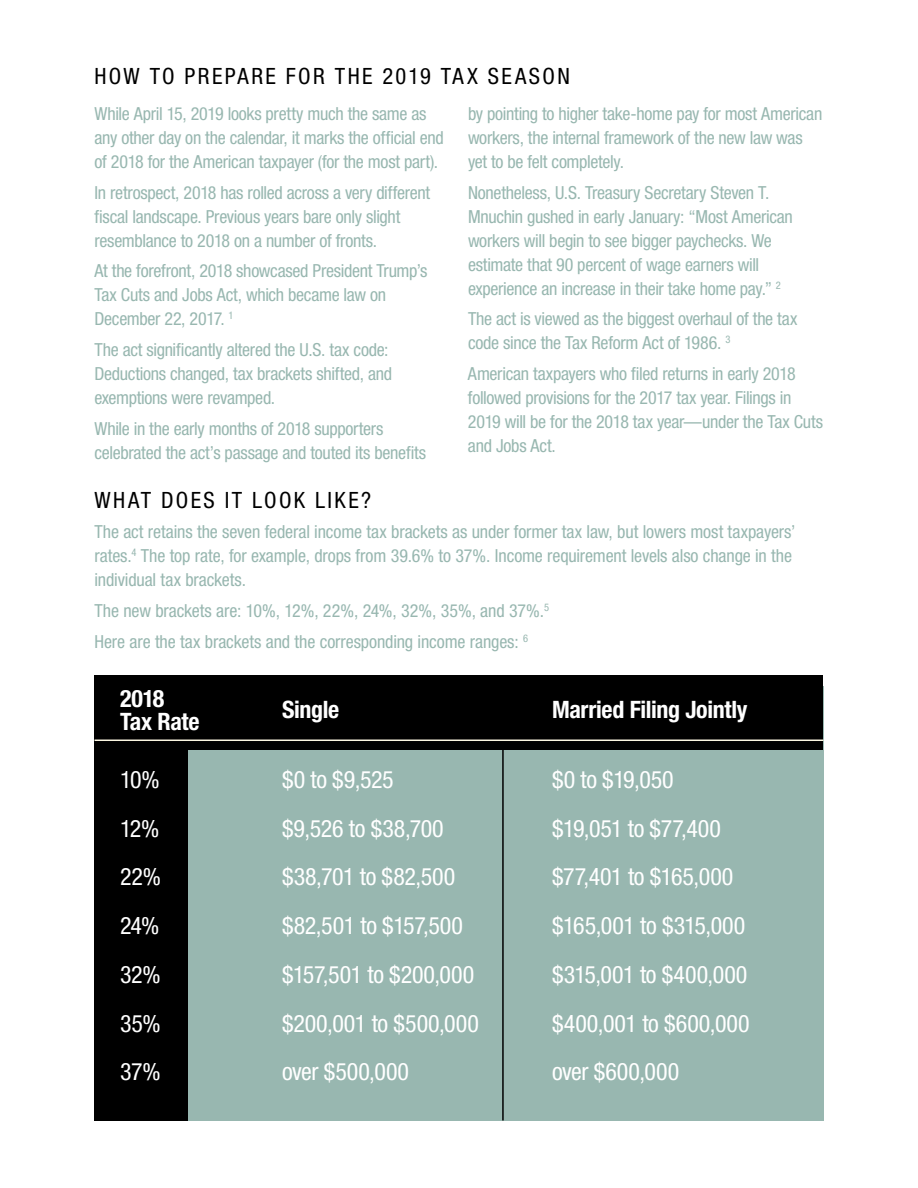
<style>
.page{position:relative;width:918px;height:1188px;background:#fff}
.page>*{position:absolute;margin:0;border:0;box-sizing:border-box;transform-origin:0 0}
.t1{font:condensed 24px "Helvetica Neue LT Std";letter-spacing:-.005em;color:#fff}
.t2{font:700 condensed 24px/22.5px "Helvetica Neue LT Std";letter-spacing:-.015em;color:#fff}
.t3{font:condensed 22.5px "Helvetica Neue LT Std";letter-spacing:.105em;color:#000}
.t4{font:condensed 18px/24px "Helvetica Neue LT Std";letter-spacing:-.015em;color:#98b7b0}
</style>
<div class="page">
<div style="left:166px;top:686px;width:658px;height:434px;background:#98b7b0"></div>
<div style="left:94px;top:675px;width:94px;height:445px;background:#000"></div>
<div style="left:94px;top:675px;width:730px;height:75px;background:#000"></div>
<hr style="left:94px;top:740px;width:730px;height:1px;background:#fbf6e1">
<hr style="left:502px;top:745px;width:2px;height:376px;background:#000">
<p class="t3" style="left:94px;top:63px;width:477px">HOW TO PREPARE FOR THE 2019 TAX SEASON</p>
<p class="t4" style="left:94px;top:101px;width:351px">While April 15, 2019 looks pretty much the same as any other day on the calendar, it marks the official end of 2018 for the American taxpayer (for the most part).</p>
<p class="t4" style="left:94px;top:180px;width:337px">In retrospect, 2018 has rolled across a very different fiscal landscape. Previous years bare only slight resemblance to 2018 on a number of fronts.</p>
<p class="t4" style="left:94px;top:259px;width:335px">At the forefront, 2018 showcased President Trump’s<br>Tax Cuts and Jobs Act, which became law on<br>December 22, 2017. <sup>1</sup></p>
<p class="t4" style="left:94px;top:338px;width:299px">The act significantly altered the U.S. tax code:<br>Deductions changed, tax brackets shifted, and exemptions were revamped.</p>
<p class="t4" style="left:94px;top:416px;width:333px">While in the early months of 2018 supporters celebrated the act’s passage and touted its benefits</p>
<p class="t4" style="left:468px;top:101px;width:356px">by pointing to higher take-home pay for most American workers, the internal framework of the new law was yet to be felt completely.</p>
<p class="t4" style="left:468px;top:180px;width:326px">Nonetheless, U.S. Treasury Secretary Steven T.<br>Mnuchin gushed in early January: “Most American workers will begin to see bigger paychecks. We estimate that 90 percent of wage earners will experience an increase in their take home pay.” <sup>2</sup></p>
<p class="t4" style="left:468px;top:307px;width:331px">The act is viewed as the biggest overhaul of the tax code since the Tax Reform Act of 1986. <sup>3</sup></p>
<p class="t4" style="left:468px;top:362px;width:357px">American taxpayers who filed returns in early 2018 followed provisions for the 2017 tax year. Filings in 2019 will be for the 2018 tax year—under the Tax Cuts and Jobs Act.</p>
<p class="t3" style="left:94px;top:487px;width:278px">WHAT DOES IT LOOK LIKE?</p>
<p class="t4" style="left:94px;top:520px;width:703px">The act retains the seven federal income tax brackets as under former tax law, but lowers most taxpayers’ rates.<sup>4</sup> The top rate, for example, drops from 39.6% to 37%. Income requirement levels also change in the individual tax brackets.</p>
<p class="t4" style="left:94px;top:595px;width:456px;line-height:30.8px">The new brackets are: 10%, 12%, 22%, 24%, 32%, 35%, and 37%.<sup>5<br></sup>Here are the tax brackets and the corresponding income ranges: <sup>6</sup></p>
<h1 class="t2" style="left:120px;top:687px;width:81px">2018<br>Tax Rate</h1>
<h1 class="t2" style="left:282px;top:698px;width:59px">Single</h1>
<h1 class="t2" style="left:552px;top:698px;width:197px">Married Filing Jointly</h1>
<h1 class="t1" style="left:120px;top:766px;width:41px">10%</h1>
<h1 class="t1" style="left:282px;top:766px;width:113px">$0 to $9,525</h1>
<h1 class="t1" style="left:552px;top:766px;width:123px">$0 to $19,050</h1>
<h1 class="t1" style="left:120px;top:814px;width:41px">12%</h1>
<h1 class="t1" style="left:282px;top:814px;width:163px">$9,526 to $38,700</h1>
<h1 class="t1" style="left:552px;top:814px;width:170px">$19,051 to $77,400</h1>
<h1 class="t1" style="left:120px;top:863px;width:42px">22%</h1>
<h1 class="t1" style="left:282px;top:863px;width:175px">$38,701 to $82,500</h1>
<h1 class="t1" style="left:552px;top:863px;width:183px">$77,401 to $165,000</h1>
<h1 class="t1" style="left:120px;top:912px;width:41px">24%</h1>
<h1 class="t1" style="left:282px;top:912px;width:183px">$82,501 to $157,500</h1>
<h1 class="t1" style="left:552px;top:912px;width:195px">$165,001 to $315,000</h1>
<h1 class="t1" style="left:120px;top:961px;width:42px">32%</h1>
<h1 class="t1" style="left:282px;top:961px;width:194px">$157,501 to $200,000</h1>
<h1 class="t1" style="left:552px;top:961px;width:197px">$315,001 to $400,000</h1>
<h1 class="t1" style="left:120px;top:1009px;width:42px">35%</h1>
<h1 class="t1" style="left:282px;top:1009px;width:198px">$200,001 to $500,000</h1>
<h1 class="t1" style="left:552px;top:1009px;width:199px">$400,001 to $600,000</h1>
<h1 class="t1" style="left:120px;top:1058px;width:42px">37%</h1>
<h1 class="t1" style="left:282px;top:1058px;width:129px">over $500,000</h1>
<h1 class="t1" style="left:552px;top:1058px;width:129px">over $600,000</h1>
</div>
